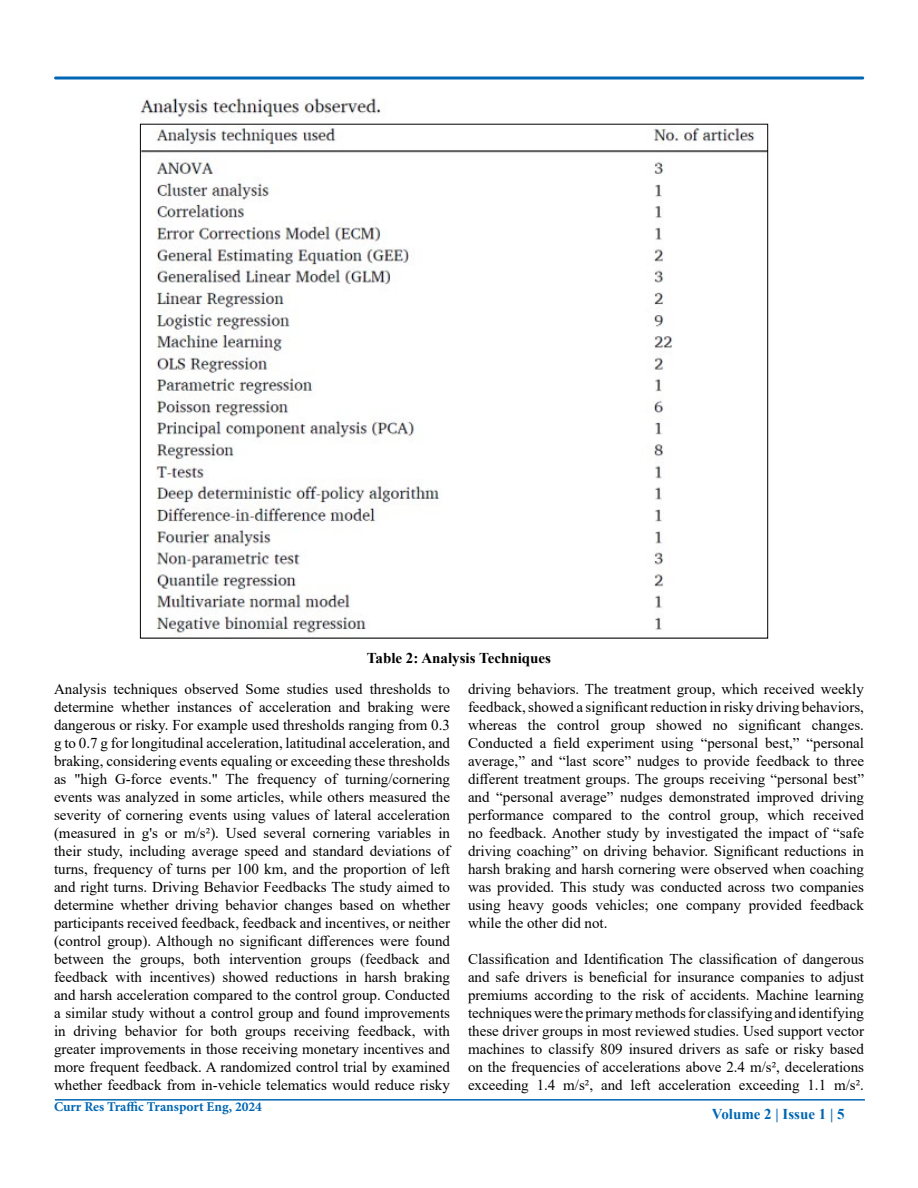
<style>
.page{position:relative;width:918px;height:1188px;background:#fff}
.page>*{position:absolute;margin:0;border:0;box-sizing:border-box;transform-origin:0 0}
.t1{font:15px/18px "Times New Roman";color:#000;text-align:justify}
.t2{font:700 15px "Times New Roman";color:#000}
.t3{font:700 15px "Times New Roman";color:#0066b3}
.t4{font:700 13.5px "Minion Pro";color:#0066b3}
</style>
<div class="page">
<div style="left:54px;top:76px;width:810px;height:4px;border:2px solid #0066b3"></div>
<hr style="left:55px;top:1099px;width:810px;height:2px;background:#0066b3">
<img style="left:142px;top:126px;width:624px;height:510px">
<img style="left:140px;top:98px;width:241px;height:20px">
<p class="t2" style="left:367px;top:647px;width:186px">Table 2: Analysis Techniques</p>
<p class="t1" style="left:54px;top:679px;width:398px">Analysis techniques observed Some studies used thresholds to determine whether instances of acceleration and braking were dangerous or risky. For example used thresholds ranging from 0.3 g to 0.7 g for longitudinal acceleration, latitudinal acceleration, and braking, considering events equaling or exceeding these thresholds as "high G-force events." The frequency of turning/cornering events was analyzed in some articles, while others measured the severity of cornering events using values of lateral acceleration (measured in g's or m/s²). Used several cornering variables in their study, including average speed and standard deviations of turns, frequency of turns per 100 km, and the proportion of left and right turns. Driving Behavior Feedbacks The study aimed to determine whether driving behavior changes based on whether participants received feedback, feedback and incentives, or neither (control group). Although no significant differences were found between the groups, both intervention groups (feedback and feedback with incentives) showed reductions in harsh braking and harsh acceleration compared to the control group. Conducted a similar study without a control group and found improvements in driving behavior for both groups receiving feedback, with greater improvements in those receiving monetary incentives and more frequent feedback. A randomized control trial by examined whether feedback from in-vehicle telematics would reduce risky</p>
<p class="t1" style="left:468px;top:679px;width:398px">driving behaviors. The treatment group, which received weekly feedback, showed a significant reduction in risky driving behaviors, whereas the control group showed no significant changes.<br>Conducted a field experiment using “personal best,” “personal average,” and “last score” nudges to provide feedback to three different treatment groups. The groups receiving “personal best” and “personal average” nudges demonstrated improved driving performance compared to the control group, which received no feedback. Another study by investigated the impact of “safe driving coaching” on driving behavior. Significant reductions in harsh braking and harsh cornering were observed when coaching was provided. This study was conducted across two companies using heavy goods vehicles; one company provided feedback while the other did not.</p>
<p class="t1" style="left:468px;top:949px;width:398px">Classification and Identification The classification of dangerous and safe drivers is beneficial for insurance companies to adjust premiums according to the risk of accidents. Machine learning techniques were the primary methods for classifying and identifying these driver groups in most reviewed studies. Used support vector machines to classify 809 insured drivers as safe or risky based on the frequencies of accelerations above 2.4 m/s², decelerations exceeding 1.4 m/s², and left acceleration exceeding 1.1 m/s².</p>
<p class="t4" style="left:54px;top:1097px;width:210px">Curr Res Traffic Transport Eng, 2024</p>
<p class="t3" style="left:712px;top:1103px;width:134px">Volume 2 | Issue 1 | 5</p>
</div>
